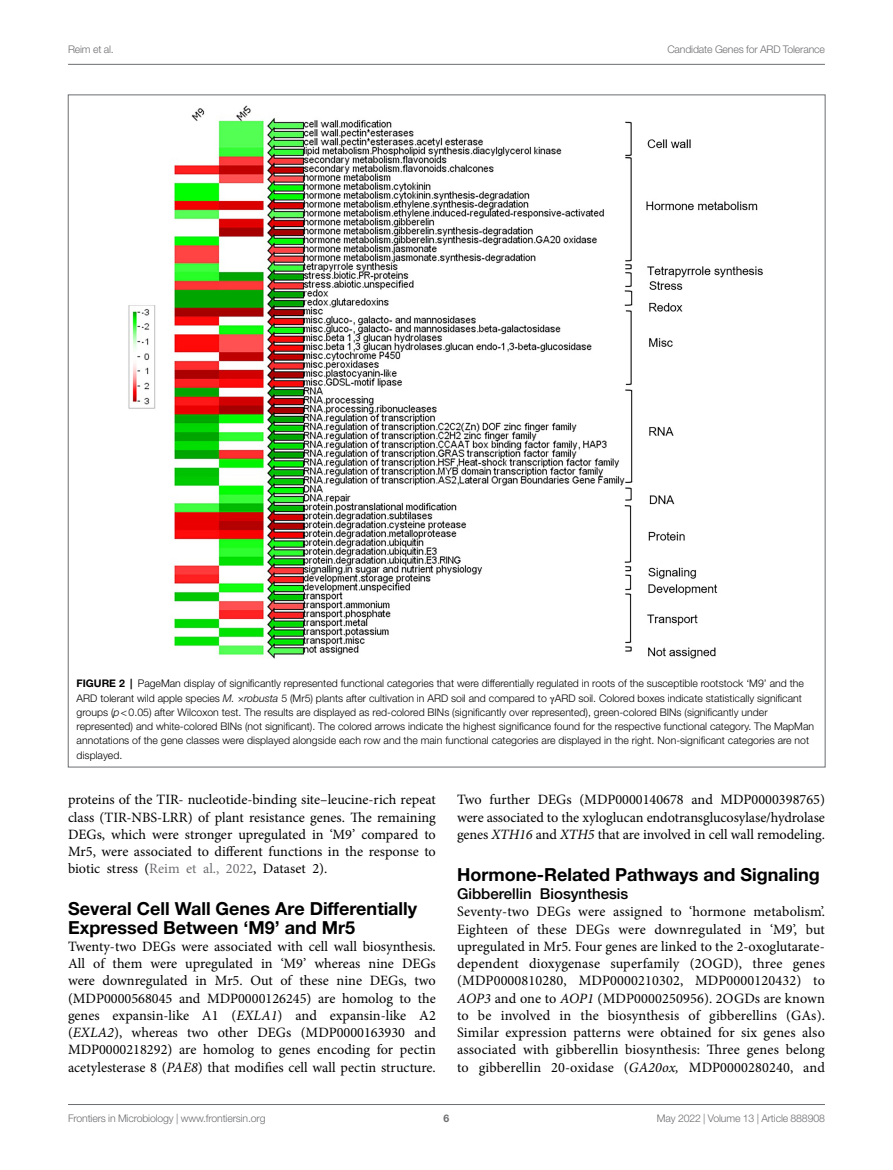
<style>
.page{position:relative;width:893px;height:1170px;background:#fff}
.page>*{position:absolute;margin:0;border:0;box-sizing:border-box;transform-origin:0 0}
.HEAD_2{font:700 18px/18.8px "Helvetica Neue LT Std";color:#000}
.HEAD_3_after_HEAD_2{font:500 15px "Helvetica Neue LT Std";color:#000}
.TEXT_FLUSH{font:14.25px/17.2px "Minion Pro";color:#000;text-align:justify}
.FIG_LEG{font:300 10.5px/14.2px "Helvetica Neue LT Std";color:#000}
.t1{font:300 10.5px "Helvetica Neue LT Std";letter-spacing:-.015em;color:#6d6e71}
.t2{font:700 10.5px "Helvetica Neue LT Std";color:#6d6e71}
.s1{font-weight:700}
.s2{font-style:italic}
.s3{font-family:"STIX General";font-weight:400}
.s4{color:#6d6e71}
</style>
<div class="page">
<hr style="left:68px;top:64px;width:757px;height:1px;background:#6d6e71">
<hr style="left:68px;top:1104px;width:757px;height:1px;background:#6d6e71">
<img style="left:128px;top:105px;width:635px;height:553px">
<p class="t1" style="left:68px;top:42px;width:47px">Reim et al.</p>
<p class="t1" style="left:667px;top:42px;width:159px">Candidate Genes for ARD Tolerance</p>
<p class="FIG_LEG" style="left:77px;top:676px;width:739px"><span class="s1">FIGURE 2 |</span> PageMan display of significantly represented functional categories that were differentially regulated in roots of the susceptible rootstock ‘M9’ and the ARD tolerant wild apple species <span class="s2">M.</span> ×<span class="s2">robusta</span> 5 (Mr5) plants after cultivation in ARD soil and compared to <span class="s3">γ</span>ARD soil. Colored boxes indicate statistically significant groups (<span class="s2">p</span>&lt;0.05) after Wilcoxon test. The results are displayed as red-colored BINs (significantly over represented), green-colored BINs (significantly under represented) and white-colored BINs (not significant). The colored arrows indicate the highest significance found for the respective functional category. The MapMan annotations of the gene classes were displayed alongside each row and the main functional categories are displayed in the right. Non-significant categories are not displayed.</p>
<p class="TEXT_FLUSH" style="left:68px;top:791px;width:369px">proteins of the TIR- nucleotide-binding site–leucine-rich repeat class (TIR-NBS-LRR) of plant resistance genes. The remaining DEGs, which were stronger upregulated in ‘M9’ compared to Mr5, were associated to different functions in the response to biotic stress (<span class="s4">Reim et al., 2022</span>, Dataset 2).</p>
<p class="HEAD_2" style="left:68px;top:898px;width:351px">Several Cell Wall Genes Are Differentially<br>Expressed Between ‘M9’ and Mr5</p>
<p class="TEXT_FLUSH" style="left:68px;top:937px;width:369px">Twenty-two DEGs were associated with cell wall biosynthesis.<br>All of them were upregulated in ‘M9’ whereas nine DEGs were downregulated in Mr5. Out of these nine DEGs, two (MDP0000568045 and MDP0000126245) are homolog to the genes expansin-like A1 (<span class="s2">EXLA1</span>) and expansin-like A2 (<span class="s2">EXLA2</span>), whereas two other DEGs (MDP0000163930 and MDP0000218292) are homolog to genes encoding for pectin acetylesterase 8 (<span class="s2">PAE8</span>) that modifies cell wall pectin structure.</p>
<p class="TEXT_FLUSH" style="left:457px;top:791px;width:369px">Two further DEGs (MDP0000140678 and MDP0000398765) were associated to the xyloglucan endotransglucosylase/hydrolase genes <span class="s2">XTH16</span> and <span class="s2">XTH5</span> that are involved in cell wall remodeling.</p>
<p class="HEAD_2" style="left:457px;top:864px;width:364px">Hormone-Related Pathways and Signaling</p>
<p class="HEAD_3_after_HEAD_2" style="left:457px;top:884px;width:173px">Gibberellin Biosynthesis</p>
<p class="TEXT_FLUSH" style="left:457px;top:903px;width:369px">Seventy-two DEGs were assigned to ‘hormone metabolism’.<br>Eighteen of these DEGs were downregulated in ‘M9’, but upregulated in Mr5. Four genes are linked to the 2-oxoglutarate&shy;dependent dioxygenase superfamily (2OGD), three genes (MDP0000810280, MDP0000210302, MDP0000120432) to <span class="s2">AOP3</span> and one to <span class="s2">AOP1</span> (MDP0000250956). 2OGDs are known to be involved in the biosynthesis of gibberellins (GAs).<br>Similar expression patterns were obtained for six genes also associated with gibberellin biosynthesis: Three genes belong to gibberellin 20-oxidase (<span class="s2">GA20ox,</span> MDP0000280240, and</p>
<p class="t1" style="left:68px;top:1111px;width:199px">Frontiers in Microbiology | www.frontiersin.org</p>
<p class="t2" style="left:444px;top:1111px;width:7px">6</p>
<p class="t1" style="left:657px;top:1111px;width:169px">May 2022 | Volume 13 | Article 888908</p>
</div>
